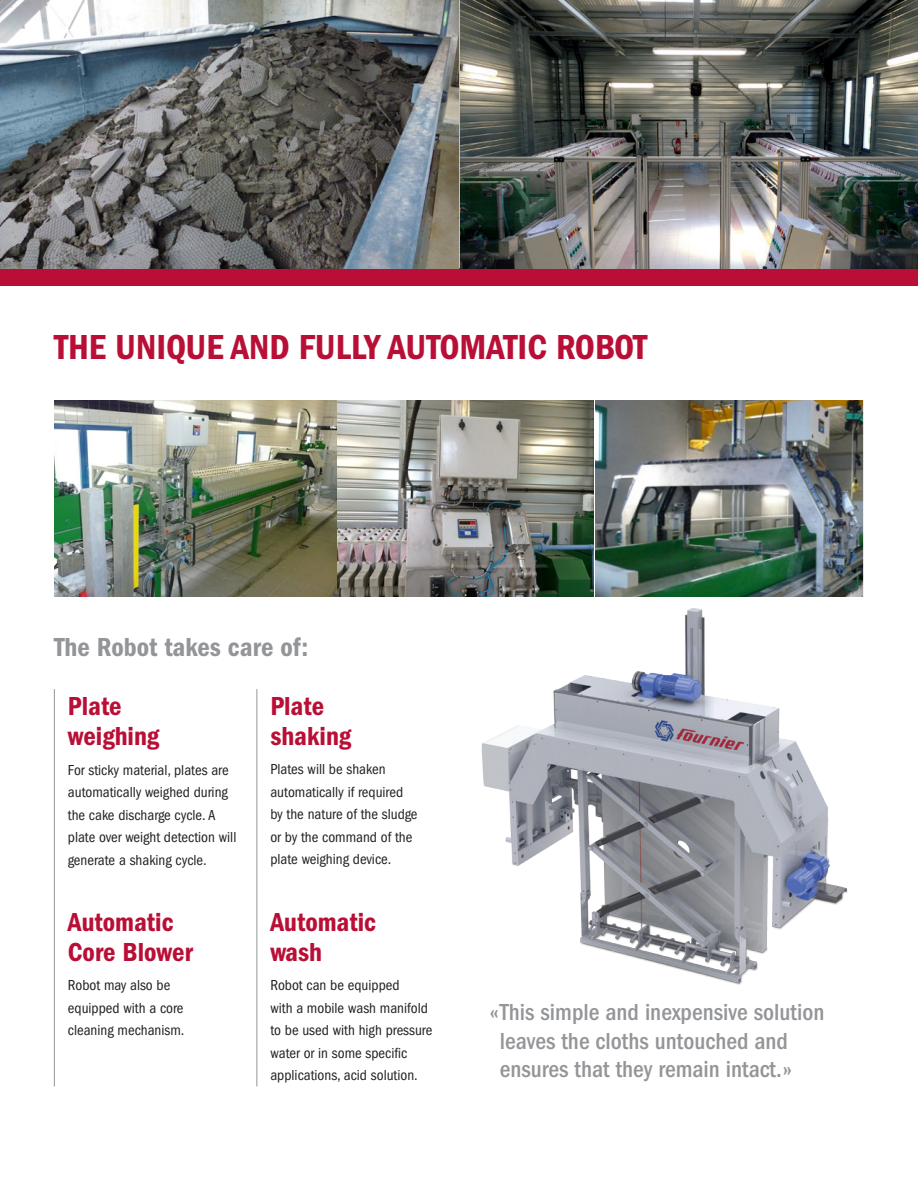
<style>
.page{position:relative;width:918px;height:1188px;background:#fff}
.page>*{position:absolute;margin:0;border:0;box-sizing:border-box;transform-origin:0 0}
.t1{font:600 condensed 36px "Franklin Gothic";color:#b90f36}
.t2{font:600 condensed 27px/30px "Franklin Gothic";color:#b90f36}
.t3{font:600 condensed 27px "Franklin Gothic";color:#939598}
.t4{font:500 condensed 24px/28.5px "Franklin Gothic";color:#939598}
.t5{font:condensed 15px/22.5px "Franklin Gothic";color:#231f20}
</style>
<div class="page">
<div style="left:0;top:269px;width:918px;height:17px;background:#b90f36"></div>
<hr style="left:54px;top:689px;width:1px;height:216px;background:#939598">
<hr style="left:54px;top:905px;width:1px;height:181px;background:#939598">
<hr style="left:256px;top:689px;width:1px;height:216px;background:#939598">
<hr style="left:256px;top:905px;width:1px;height:181px;background:#939598">
<img style="left:0;top:0;width:918px;height:269px">
<img style="left:54px;top:401px;width:282px;height:196px">
<img style="left:338px;top:401px;width:526px;height:196px">
<img style="left:474px;top:572px;width:384px;height:413px">
<h1 class="t1" style="left:54px;top:327px;width:595px">THE UNIQUE AND FULLY AUTOMATIC ROBOT</h1>
<h2 class="t3" style="left:54px;top:632px;width:256px">The Robot takes care of:</h2>
<h2 class="t2" style="left:68px;top:692px;width:93px">Plate weighing</h2>
<p class="t5" style="left:68px;top:758px;width:170px">For sticky material, plates are automatically weighed during the cake discharge cycle. A plate over weight detection will generate a shaking cycle.</p>
<h2 class="t2" style="left:68px;top:908px;width:127px">Automatic<br>Core Blower</h2>
<p class="t5" style="left:68px;top:974px;width:118px">Robot may also be equipped with a core cleaning mechanism.</p>
<h2 class="t2" style="left:270px;top:692px;width:82px">Plate shaking</h2>
<p class="t5" style="left:270px;top:758px;width:149px">Plates will be shaken automatically if required by the nature of the sludge or by the command of the plate weighing device.</p>
<h2 class="t2" style="left:270px;top:908px;width:107px">Automatic wash</h2>
<p class="t5" style="left:270px;top:974px;width:164px">Robot can be equipped<br>with a mobile wash manifold to be used with high pressure water or in some specific applications, acid solution.</p>
<h3 class="t4" style="left:500px;top:998px;width:326px;text-indent:-10px">«This simple and inexpensive solution leaves the cloths untouched and ensures that they remain intact.»</h3>
</div>
